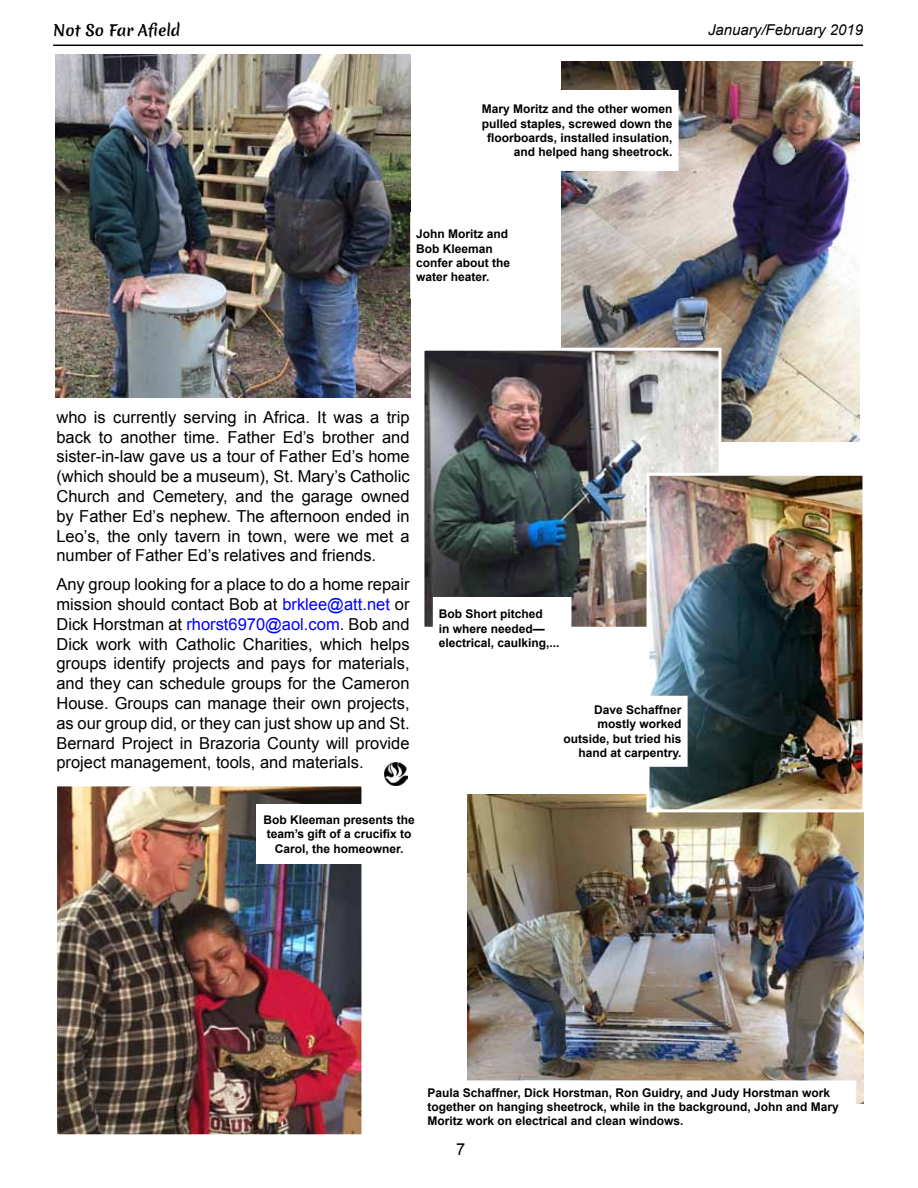
<style>
.page{position:relative;width:918px;height:1188px;background:#fff}
.page>*{position:absolute;margin:0;border:0;box-sizing:border-box;transform-origin:0 0}
.t1{font:16.5px/19.8px "Arial";color:#000;text-align:justify}
.t2{font:italic 15px "Arial";color:#000}
.t3{font:15px "Merienda One";color:#000}
.t4{font:700 12px/14.4px "Arial";color:#000}
.s1{color:#00f}
</style>
<div class="page">
<hr style="left:53px;top:45px;width:810px;height:1px;background:#000">
<img style="left:562px;top:62px;width:297px;height:380px">
<img style="left:468px;top:794px;width:396px;height:309px">
<img style="left:58px;top:788px;width:302px;height:345px">
<div style="left:54px;top:784px;width:310px;height:353px;border:3px solid #fff"></div>
<img style="left:385px;top:763px;width:22px;height:23px">
<div style="left:422px;top:1081px;width:433px;height:51px;background:#fff"></div>
<div style="left:421px;top:1080px;width:435px;height:53px;border:2px solid #fff"></div>
<img style="left:425px;top:352px;width:292px;height:274px">
<div style="left:421px;top:348px;width:300px;height:282px;border:3px solid #fff"></div>
<img style="left:56px;top:55px;width:354px;height:343px">
<div style="left:434px;top:598px;width:137px;height:61px;background:#fff"></div>
<div style="left:256px;top:804px;width:166px;height:60px;background:#fff"></div>
<div style="left:469px;top:91px;width:209px;height:79px;background:#fff"></div>
<img style="left:650px;top:477px;width:212px;height:331px">
<div style="left:646px;top:473px;width:220px;height:339px;border:3px solid #fff"></div>
<div style="left:550px;top:696px;width:137px;height:70px;background:#fff"></div>
<p class="t3" style="left:53px;top:19px;width:129px">Not So Far Afield</p>
<p class="t4" style="left:482px;top:102px;width:192px;text-align:right">Mary Moritz and the other women pulled staples, screwed down the floorboards, installed insulation, and helped hang sheetrock.</p>
<p class="t4" style="left:416px;top:227px;width:96px">John Moritz and<br>Bob Kleeman confer about the water heater.</p>
<p class="t2" style="left:708px;top:20px;width:157px">January/February 2019</p>
<p class="t1" style="left:56px;top:407px;width:355px">who is currently serving in Africa. It was a trip back to another time. Father Ed’s brother and sister-in-law gave us a tour of Father Ed’s home (which should be a museum), St. Mary’s Catholic Church and Cemetery, and the garage owned by Father Ed’s nephew. The afternoon ended in Leo’s, the only tavern in town, were we met a number of Father Ed’s relatives and friends.</p>
<p class="t1" style="left:56px;top:575px;width:355px">Any group looking for a place to do a home repair mission should contact Bob at <span class="s1">brklee@att.net</span> or Dick Horstman at <span class="s1">rhorst6970@aol.com</span>. Bob and Dick work with Catholic Charities, which helps groups identify projects and pays for materials, and they can schedule groups for the Cameron House. Groups can manage their own projects, as our group did, or they can just show up and St.<br>Bernard Project in Brazoria County will provide project management, tools, and materials.</p>
<p class="t4" style="left:264px;top:813px;width:153px;text-align:center">Bob Kleeman presents the team’s gift of a crucifix to<br>Carol, the homeowner.</p>
<p class="t4" style="left:439px;top:607px;width:122px">Bob Short pitched<br>in where needed— electrical, caulking,...</p>
<p class="t4" style="left:564px;top:703px;width:120px;text-align:right">Dave Schaffner mostly worked outside, but tried his hand at carpentry.</p>
<p class="t4" style="left:427px;top:1086px;width:413px">Paula Schaffner, Dick Horstman, Ron Guidry, and Judy Horstman work together on hanging sheetrock, while in the background, John and Mary<br>Moritz work on electrical and clean windows.</p>
<p class="t1" style="left:456px;top:1139px;width:11px">7</p>
</div>
